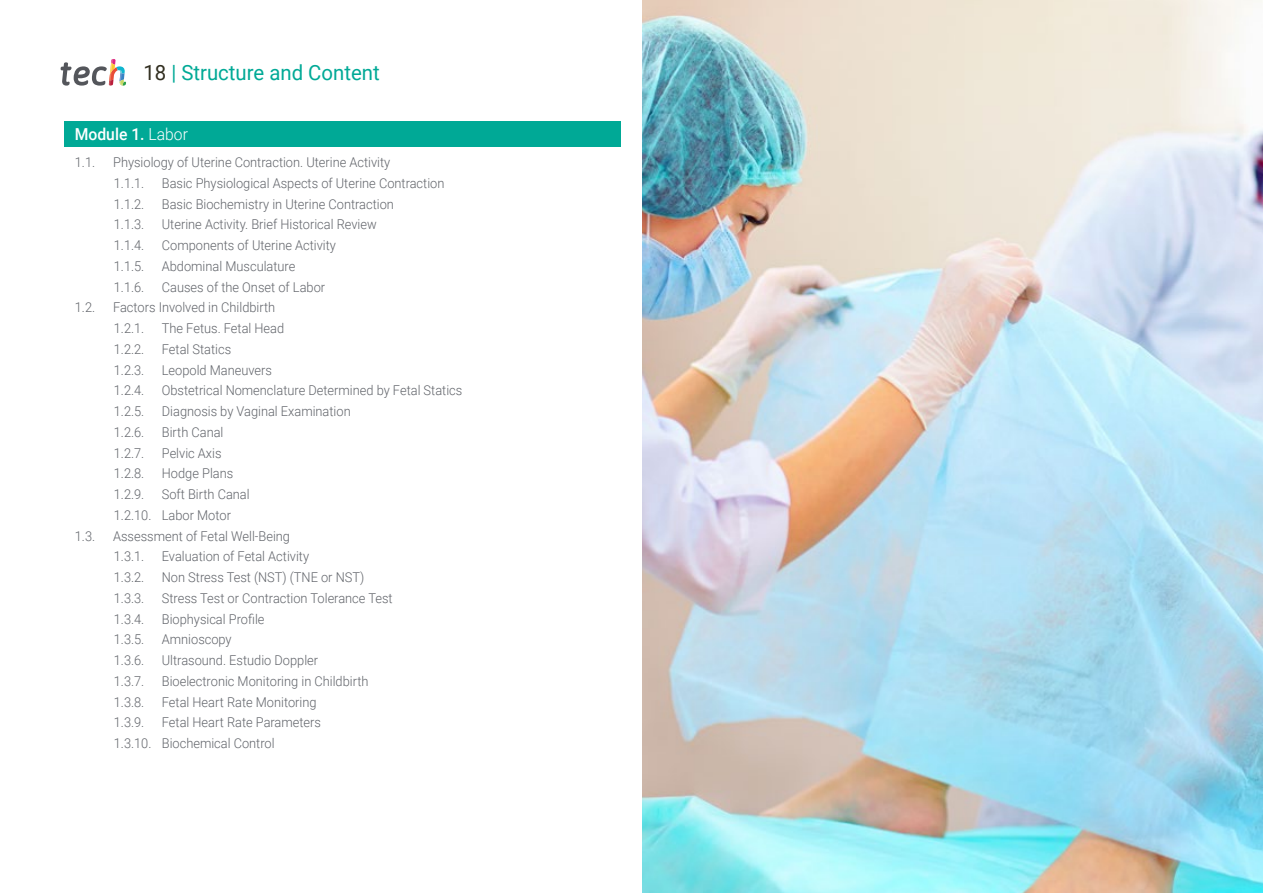
<style>
.page{position:relative;width:1263px;height:893px;background:#fff}
.page>*{position:absolute;margin:0;border:0;box-sizing:border-box;transform-origin:0 0}
.t1{font:21px "Roboto";color:#00a996}
.t2{font:500 16.5px "Roboto";color:#fff;scale:.95 1}
.t3{font:300 13.5px/20.7px "Roboto";color:#61646a;scale:.95 1}
.s1{color:#312e20}
.s2{font-weight:300}
</style>
<div class="page">
<div style="left:64px;top:121px;width:557px;height:25px;background:#00a996"></div>
<img style="left:642px;top:0;width:621px;height:893px">
<svg style="left:61px;top:59px;width:65px;height:27px"></svg>
<h1 class="t1" style="left:144px;top:57px;width:238px"><span class="s1">18</span> | Structure and Content</h1>
<p class="t2" style="left:75px;top:123px;width:121px">Module 1. <span class="s2">Labor</span></p>
<p class="t3" style="left:75px;top:151px;width:23px">1.1.</p>
<p class="t3" style="left:113px;top:151px;width:293px">Physiology of Uterine Contraction. Uterine Activity<br>1.1.1.</p>
<p class="t3" style="left:162px;top:172px;width:299px">Basic Physiological Aspects of Uterine Contraction</p>
<p class="t3" style="left:114px;top:193px;width:34px">1.1.2.</p>
<p class="t3" style="left:162px;top:193px;width:246px">Basic Biochemistry in Uterine Contraction</p>
<p class="t3" style="left:114px;top:214px;width:34px">1.1.3.</p>
<p class="t3" style="left:162px;top:214px;width:228px">Uterine Activity. Brief Historical Review</p>
<p class="t3" style="left:114px;top:234px;width:34px">1.1.4.</p>
<p class="t3" style="left:162px;top:234px;width:185px">Components of Uterine Activity</p>
<p class="t3" style="left:114px;top:255px;width:34px">1.1.5.</p>
<p class="t3" style="left:162px;top:255px;width:142px">Abdominal Musculature</p>
<p class="t3" style="left:114px;top:276px;width:34px">1.1.6.</p>
<p class="t3" style="left:162px;top:276px;width:173px">Causes of the Onset of Labor</p>
<p class="t3" style="left:75px;top:297px;width:23px">1.2.</p>
<p class="t3" style="left:113px;top:297px;width:172px">Factors Involved in Childbirth<br>1.2.1.</p>
<p class="t3" style="left:162px;top:317px;width:130px">The Fetus. Fetal Head</p>
<p class="t3" style="left:114px;top:338px;width:34px">1.2.2.</p>
<p class="t3" style="left:162px;top:338px;width:75px">Fetal Statics</p>
<p class="t3" style="left:114px;top:359px;width:34px">1.2.3.</p>
<p class="t3" style="left:162px;top:359px;width:117px">Leopold Maneuvers</p>
<p class="t3" style="left:114px;top:380px;width:34px">1.2.4.</p>
<p class="t3" style="left:162px;top:380px;width:318px">Obstetrical Nomenclature Determined by Fetal Statics</p>
<p class="t3" style="left:114px;top:400px;width:34px">1.2.5.</p>
<p class="t3" style="left:162px;top:400px;width:200px">Diagnosis by Vaginal Examination</p>
<p class="t3" style="left:114px;top:421px;width:34px">1.2.6.</p>
<p class="t3" style="left:162px;top:421px;width:66px">Birth Canal</p>
<p class="t3" style="left:114px;top:442px;width:34px">1.2.7.</p>
<p class="t3" style="left:162px;top:442px;width:64px">Pelvic Axis</p>
<p class="t3" style="left:114px;top:463px;width:34px">1.2.8.</p>
<p class="t3" style="left:162px;top:463px;width:77px">Hodge Plans</p>
<p class="t3" style="left:114px;top:483px;width:34px">1.2.9.</p>
<p class="t3" style="left:114px;top:483px;width:145px;text-indent:48px">Soft Birth Canal<br>1.2.10. Labor Motor</p>
<p class="t3" style="left:75px;top:525px;width:23px">1.3.</p>
<p class="t3" style="left:113px;top:525px;width:188px">Assessment of Fetal Well-Being<br>1.3.1.</p>
<p class="t3" style="left:162px;top:546px;width:157px">Evaluation of Fetal Activity</p>
<p class="t3" style="left:114px;top:566px;width:34px">1.3.2.</p>
<p class="t3" style="left:162px;top:566px;width:215px">Non Stress Test (NST) (TNE or NST)</p>
<p class="t3" style="left:114px;top:587px;width:34px">1.3.3.</p>
<p class="t3" style="left:162px;top:587px;width:244px">Stress Test or Contraction Tolerance Test</p>
<p class="t3" style="left:114px;top:608px;width:34px">1.3.4.</p>
<p class="t3" style="left:162px;top:608px;width:110px">Biophysical Profile</p>
<p class="t3" style="left:114px;top:629px;width:34px">1.3.5.</p>
<p class="t3" style="left:162px;top:629px;width:75px">Amnioscopy</p>
<p class="t3" style="left:114px;top:649px;width:34px">1.3.6.</p>
<p class="t3" style="left:162px;top:649px;width:166px">Ultrasound. Estudio Doppler</p>
<p class="t3" style="left:114px;top:670px;width:34px">1.3.7.</p>
<p class="t3" style="left:162px;top:670px;width:219px">Bioelectronic Monitoring in Childbirth</p>
<p class="t3" style="left:114px;top:691px;width:34px">1.3.8.</p>
<p class="t3" style="left:162px;top:691px;width:164px">Fetal Heart Rate Monitoring</p>
<p class="t3" style="left:114px;top:712px;width:34px">1.3.9.</p>
<p class="t3" style="left:114px;top:712px;width:220px;text-indent:48px">Fetal Heart Rate Parameters<br>1.3.10. Biochemical Control</p>
</div>
